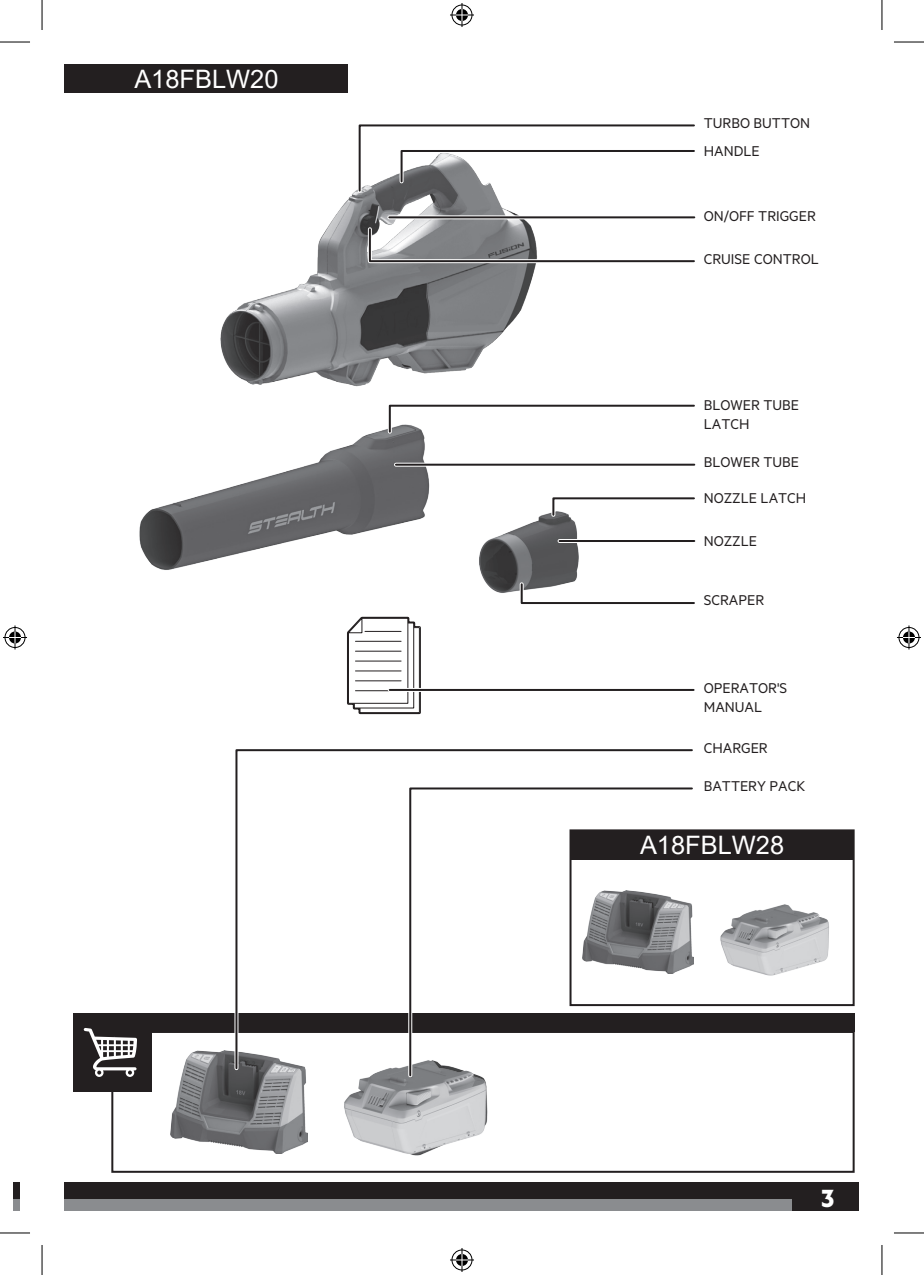
<style>
.page{position:relative;width:924px;height:1275px;background:#fff}
.page>*{position:absolute;margin:0;border:0;box-sizing:border-box;transform-origin:0 0}
.t1{font:700 28px "Metric";color:#fff}
.t2{font:25.4px "Arial";color:#fff}
.t3{font:16px/19.2px "Metric";color:#231f20}
</style>
<div class="page">
<div style="left:14px;top:1182px;width:5px;height:28px;background:#231f20"></div>
<div style="left:14px;top:1199px;width:5px;height:11px;background:#8a8c8f"></div>
<div style="left:65px;top:1182px;width:793px;height:28px;background:#231f20"></div>
<div style="left:65px;top:1199px;width:726px;height:11px;background:#8a8c8f"></div>
<div style="left:125px;top:1013px;width:729px;height:18px;background:#231f20"></div>
<div style="left:111px;top:1031px;width:743px;height:141px;border:2px solid #231f20"></div>
<div style="left:74px;top:1013px;width:78px;height:78px;background:#231f20"></div>
<svg style="left:84px;top:1028px;width:53px;height:49px"></svg>
<svg style="left:347px;top:616px;width:74px;height:99px"></svg>
<img style="left:170px;top:1050px;width:138px;height:103px">
<div style="left:65px;top:64px;width:283px;height:29px;background:#231f20"></div>
<div style="left:570px;top:831px;width:283px;height:29px;background:#231f20"></div>
<div style="left:569px;top:829px;width:285px;height:177px;border:2px solid #231f20"></div>
<img style="left:139px;top:429px;width:291px;height:141px">
<img style="left:479px;top:513px;width:100px;height:80px">
<img style="left:720px;top:904px;width:109px;height:72px">
<img style="left:344px;top:1072px;width:144px;height:84px">
<img style="left:220px;top:191px;width:316px;height:196px">
<svg style="left:517px;top:580px;width:178px;height:24px"></svg>
<svg style="left:366px;top:225px;width:329px;height:40px"></svg>
<svg style="left:549px;top:497px;width:146px;height:22px"></svg>
<svg style="left:385px;top:404px;width:310px;height:32px"></svg>
<svg style="left:355px;top:124px;width:340px;height:71px"></svg>
<svg style="left:234px;top:749px;width:459px;height:321px"></svg>
<svg style="left:406px;top:784px;width:289px;height:295px"></svg>
<svg style="left:408px;top:786px;width:285px;height:291px"></svg>
<hr style="left:389px;top:688px;width:304px;height:4px;background:#f6f6f6">
<hr style="left:389px;top:689px;width:304px;height:2px;background:#231f20">
<svg style="left:396px;top:463px;width:298px;height:4px"></svg>
<hr style="left:396px;top:464px;width:298px;height:2px;background:#231f20">
<svg style="left:389px;top:215px;width:305px;height:4px"></svg>
<hr style="left:389px;top:216px;width:305px;height:2px;background:#231f20">
<hr style="left:559px;top:539px;width:135px;height:4px;background:#fff">
<hr style="left:559px;top:540px;width:135px;height:2px;background:#231f20">
<hr style="left:0;top:42px;width:30px;height:1px;background:#000">
<hr style="left:893px;top:42px;width:30px;height:1px;background:#000">
<hr style="left:0;top:1232px;width:30px;height:1px;background:#000">
<hr style="left:893px;top:1232px;width:30px;height:1px;background:#000">
<hr style="left:42px;top:0;width:1px;height:30px;background:#000">
<hr style="left:42px;top:1245px;width:1px;height:30px;background:#000">
<hr style="left:881px;top:0;width:1px;height:30px;background:#000">
<hr style="left:881px;top:1245px;width:1px;height:30px;background:#000">
<svg style="left:450px;top:3px;width:24px;height:24px"></svg>
<svg style="left:450px;top:1248px;width:24px;height:24px"></svg>
<svg style="left:3px;top:625px;width:24px;height:24px"></svg>
<svg style="left:897px;top:625px;width:23px;height:24px"></svg>
<h2 class="t2" style="left:134px;top:61px;width:146px">A18FBLW20</h2>
<p class="t3" style="left:703px;top:113px;width:108px">TURBO BUTTON</p>
<p class="t3" style="left:703px;top:141px;width:57px">HANDLE</p>
<p class="t3" style="left:703px;top:206px;width:114px">ON/OFF TRIGGER</p>
<p class="t3" style="left:703px;top:249px;width:116px">CRUISE CONTROL</p>
<p class="t3" style="left:703px;top:394px;width:97px">BLOWER TUBE<br>LATCH</p>
<p class="t3" style="left:703px;top:444px;width:104px;line-height:35.2px">BLOWER TUBE<br>NOZZLE LATCH</p>
<p class="t3" style="left:703px;top:530px;width:55px">NOZZLE</p>
<p class="t3" style="left:703px;top:589px;width:62px">SCRAPER</p>
<p class="t3" style="left:703px;top:678px;width:85px">OPERATOR'S<br>MANUAL</p>
<p class="t3" style="left:703px;top:737px;width:65px">CHARGER</p>
<p class="t3" style="left:703px;top:776px;width:103px">BATTERY PACK</p>
<h2 class="t2" style="left:639px;top:828px;width:146px">A18FBLW28</h2>
<h1 class="t1" style="left:821px;top:1180px;width:14px">3</h1>
</div>
